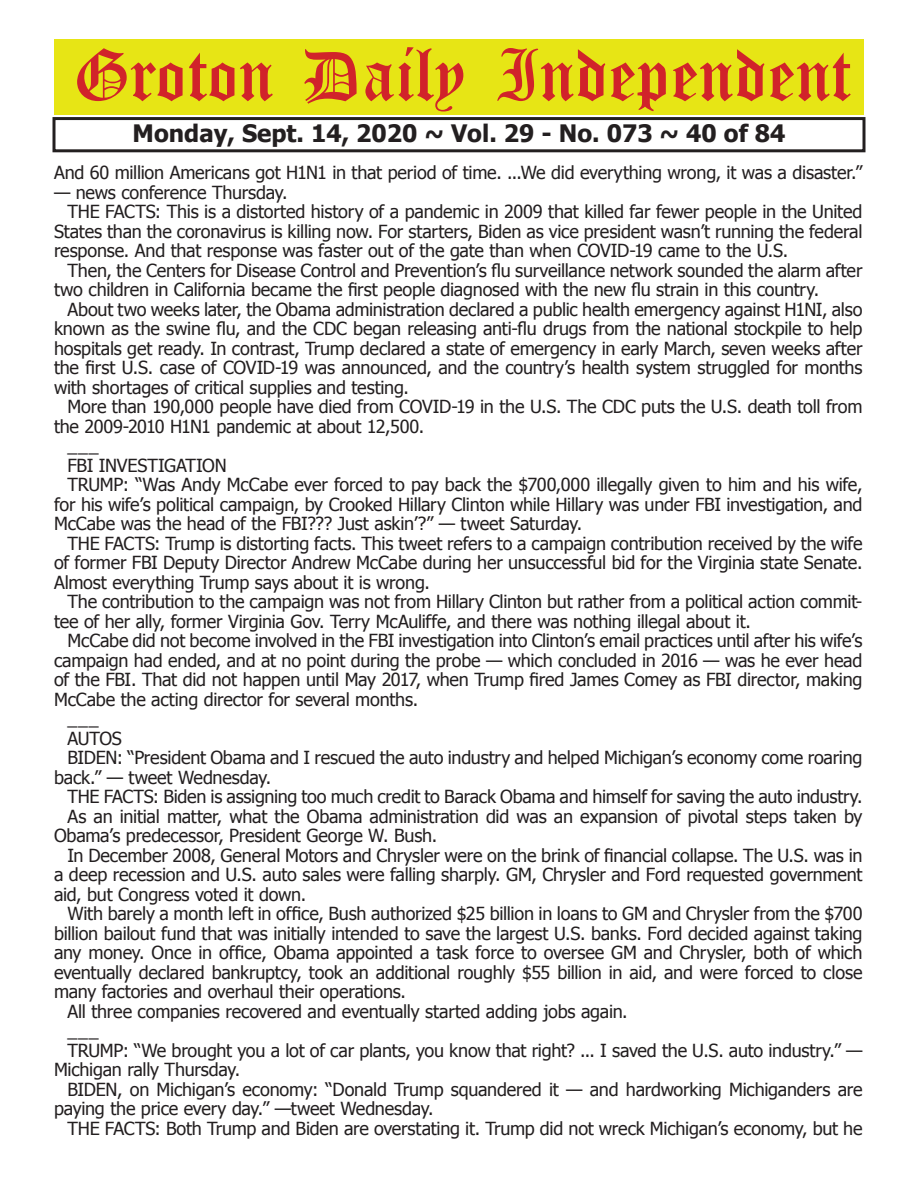
<style>
.page{position:relative;width:918px;height:1188px;background:#fff}
.page>*{position:absolute;margin:0;border:0;box-sizing:border-box;transform-origin:0 0}
.t1{font:54px "Old English Five";color:#d1232a}
.t2{font:700 24px "Tahoma";color:#231f20}
.t3{font:18px "Tahoma";letter-spacing:-.015em;color:#231f20}
</style>
<div class="page">
<div style="left:52px;top:117px;width:814px;height:35px;border:3px solid #231f20"></div>
<div style="left:54px;top:40px;width:810px;height:75px;background:#e7e515"></div>
<h1 class="t1" style="left:73px;top:50px;width:779px">Groton Daily Independent</h1>
<h2 class="t2" style="left:133px;top:116px;width:654px">Monday, Sept. 14, 2020 ~ Vol. 29 - No. 073 ~ 40 of 84</h2>
<p class="t3" style="left:54px;top:161px;width:810px">And 60 million Americans got H1N1 in that period of time. ...We did everything wrong, it was a disaster.”</p>
<p class="t3" style="left:54px;top:180px;width:235px">— news conference Thursday.</p>
<p class="t3" style="left:68px;top:200px;width:796px">THE FACTS: This is a distorted history of a pandemic in 2009 that killed far fewer people in the United</p>
<p class="t3" style="left:54px;top:219px;width:810px">States than the coronavirus is killing now. For starters, Biden as vice president wasn’t running the federal</p>
<p class="t3" style="left:54px;top:239px;width:736px">response. And that response was faster out of the gate than when COVID-19 came to the U.S.</p>
<p class="t3" style="left:68px;top:258px;width:796px">Then, the Centers for Disease Control and Prevention’s flu surveillance network sounded the alarm after</p>
<p class="t3" style="left:54px;top:278px;width:767px">two children in California became the first people diagnosed with the new flu strain in this country.</p>
<p class="t3" style="left:68px;top:297px;width:796px">About two weeks later, the Obama administration declared a public health emergency against H1NI, also</p>
<p class="t3" style="left:54px;top:317px;width:810px">known as the swine flu, and the CDC began releasing anti-flu drugs from the national stockpile to help</p>
<p class="t3" style="left:54px;top:336px;width:810px">hospitals get ready. In contrast, Trump declared a state of emergency in early March, seven weeks after</p>
<p class="t3" style="left:54px;top:356px;width:810px">the first U.S. case of COVID-19 was announced, and the country’s health system struggled for months</p>
<p class="t3" style="left:54px;top:375px;width:356px">with shortages of critical supplies and testing.</p>
<p class="t3" style="left:68px;top:395px;width:797px">More than 190,000 people have died from COVID-19 in the U.S. The CDC puts the U.S. death toll from</p>
<p class="t3" style="left:54px;top:414px;width:372px">the 2009-2010 H1N1 pandemic at about 12,500.</p>
<p class="t3" style="left:68px;top:434px;width:33px">___</p>
<p class="t3" style="left:68px;top:453px;width:161px">FBI INVESTIGATION</p>
<p class="t3" style="left:68px;top:473px;width:796px">TRUMP: “Was Andy McCabe ever forced to pay back the $700,000 illegally given to him and his wife,</p>
<p class="t3" style="left:54px;top:492px;width:810px">for his wife’s political campaign, by Crooked Hillary Clinton while Hillary was under FBI investigation, and</p>
<p class="t3" style="left:54px;top:512px;width:530px">McCabe was the head of the FBI??? Just askin’?” — tweet Saturday.</p>
<p class="t3" style="left:68px;top:531px;width:797px">THE FACTS: Trump is distorting facts. This tweet refers to a campaign contribution received by the wife</p>
<p class="t3" style="left:54px;top:551px;width:810px">of former FBI Deputy Director Andrew McCabe during her unsuccessful bid for the Virginia state Senate.</p>
<p class="t3" style="left:54px;top:570px;width:377px">Almost everything Trump says about it is wrong.</p>
<p class="t3" style="left:68px;top:590px;width:796px">The contribution to the campaign was not from Hillary Clinton but rather from a political action commit-</p>
<p class="t3" style="left:54px;top:609px;width:698px">tee of her ally, former Virginia Gov. Terry McAuliffe, and there was nothing illegal about it.</p>
<p class="t3" style="left:68px;top:629px;width:796px">McCabe did not become involved in the FBI investigation into Clinton’s email practices until after his wife’s</p>
<p class="t3" style="left:54px;top:648px;width:810px">campaign had ended, and at no point during the probe — which concluded in 2016 — was he ever head</p>
<p class="t3" style="left:54px;top:668px;width:810px">of the FBI. That did not happen until May 2017, when Trump fired James Comey as FBI director, making</p>
<p class="t3" style="left:54px;top:687px;width:366px">McCabe the acting director for several months.</p>
<p class="t3" style="left:68px;top:707px;width:33px">___</p>
<p class="t3" style="left:68px;top:726px;width:56px">AUTOS</p>
<p class="t3" style="left:68px;top:746px;width:796px">BIDEN: “President Obama and I rescued the auto industry and helped Michigan’s economy come roaring</p>
<p class="t3" style="left:54px;top:765px;width:219px">back.” — tweet Wednesday.</p>
<p class="t3" style="left:68px;top:784px;width:797px">THE FACTS: Biden is assigning too much credit to Barack Obama and himself for saving the auto industry.</p>
<p class="t3" style="left:68px;top:804px;width:797px">As an initial matter, what the Obama administration did was an expansion of pivotal steps taken by</p>
<p class="t3" style="left:54px;top:823px;width:385px">Obama’s predecessor, President George W. Bush.</p>
<p class="t3" style="left:68px;top:843px;width:796px">In December 2008, General Motors and Chrysler were on the brink of financial collapse. The U.S. was in</p>
<p class="t3" style="left:54px;top:862px;width:810px">a deep recession and U.S. auto sales were falling sharply. GM, Chrysler and Ford requested government</p>
<p class="t3" style="left:54px;top:882px;width:254px">aid, but Congress voted it down.</p>
<p class="t3" style="left:68px;top:901px;width:797px">With barely a month left in office, Bush authorized $25 billion in loans to GM and Chrysler from the $700</p>
<p class="t3" style="left:54px;top:921px;width:810px">billion bailout fund that was initially intended to save the largest U.S. banks. Ford decided against taking</p>
<p class="t3" style="left:54px;top:940px;width:810px">any money. Once in office, Obama appointed a task force to oversee GM and Chrysler, both of which</p>
<p class="t3" style="left:54px;top:960px;width:810px">eventually declared bankruptcy, took an additional roughly $55 billion in aid, and were forced to close</p>
<p class="t3" style="left:54px;top:979px;width:354px">many factories and overhaul their operations.</p>
<p class="t3" style="left:68px;top:999px;width:562px">All three companies recovered and eventually started adding jobs again.</p>
<p class="t3" style="left:68px;top:1018px;width:33px">___</p>
<p class="t3" style="left:68px;top:1038px;width:796px">TRUMP: “We brought you a lot of car plants, you know that right? ... I saved the U.S. auto industry.” —</p>
<p class="t3" style="left:54px;top:1057px;width:188px">Michigan rally Thursday.</p>
<p class="t3" style="left:68px;top:1077px;width:797px">BIDEN, on Michigan’s economy: “Donald Trump squandered it — and hardworking Michiganders are</p>
<p class="t3" style="left:54px;top:1096px;width:381px">paying the price every day.” —tweet Wednesday.</p>
<p class="t3" style="left:68px;top:1116px;width:797px">THE FACTS: Both Trump and Biden are overstating it. Trump did not wreck Michigan’s economy, but he</p>
</div>
